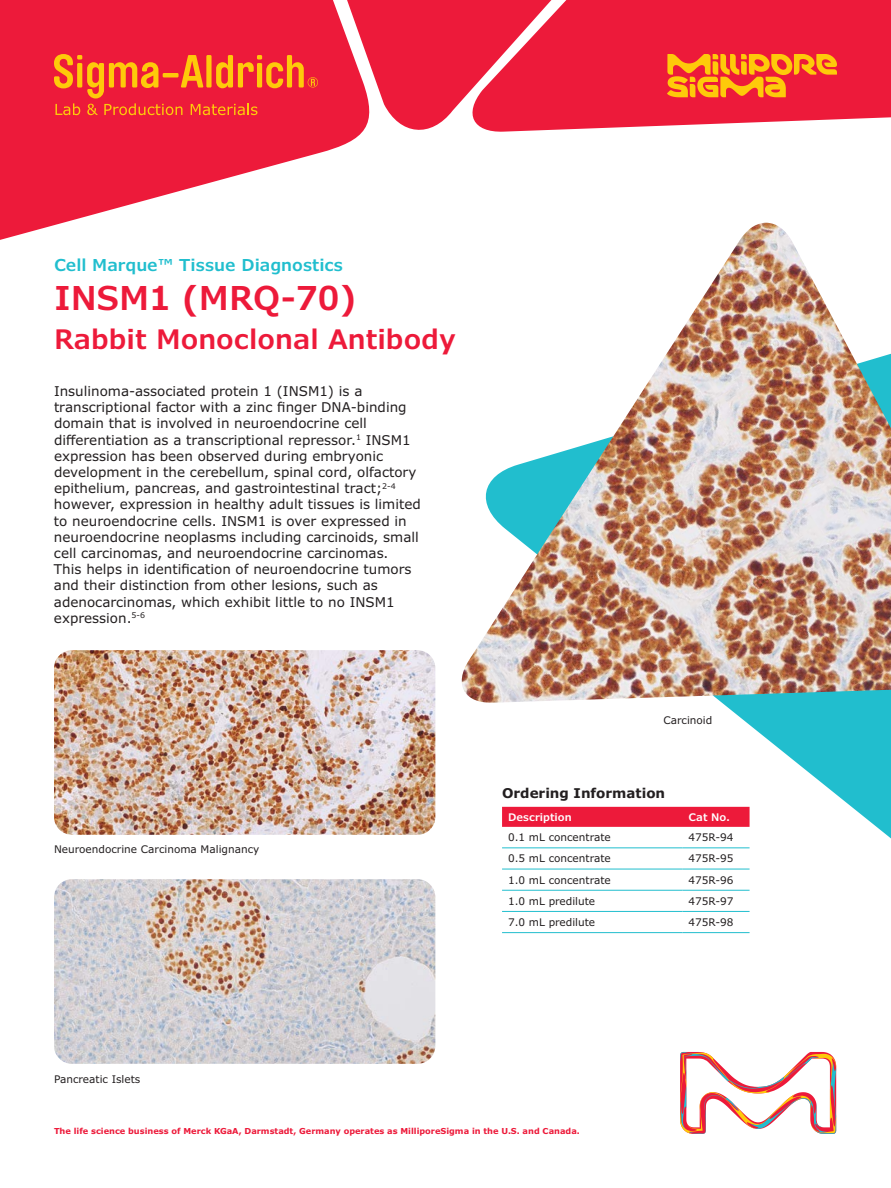
<style>
.page{position:relative;width:891px;height:1188px;background:#fff}
.page>*{position:absolute;margin:0;border:0;box-sizing:border-box;transform-origin:0 0}
.t1{font:600 33px "Verdana Pro";color:#ed1a3a}
.t2{font:600 27px "Verdana Pro";color:#ed1a3a}
.t3{font:600 16.5px "Verdana Pro";color:#21bece}
.t4{font:13.5px/16.2px "Verdana Pro";color:#231f20}
.t5{font:700 13.5px "Verdana Pro";color:#231f20}
.t6{font:10.5px "Verdana Pro";color:#231f20}
.t7{font:600 10.5px "Verdana Pro";color:#fff}
.t8{font:700 8.25px "Verdana Pro";color:#ed1a3a}
</style>
<div class="page">
<svg style="left:0;top:0;width:354px;height:240px;fill:#ed1a3a"></svg>
<svg style="left:882px;top:0;width:9px;height:118px"></svg>
<svg style="left:180px;top:0;width:702px;height:139px;background:#ef3854"></svg>
<svg style="left:680px;top:1052px;width:156px;height:82px"></svg>
<svg style="left:54px;top:54px;width:264px;height:61px;background:#f1462d"></svg>
<svg style="left:502px;top:704px;width:389px;height:230px"></svg>
<div style="left:502px;top:807px;width:248px;height:20px;background:#ed1a3a"></div>
<hr style="left:502px;top:848px;width:181px;height:1px;background:#21bece">
<hr style="left:502px;top:869px;width:181px;height:1px;background:#21bece">
<hr style="left:502px;top:890px;width:181px;height:1px;background:#21bece">
<hr style="left:502px;top:911px;width:181px;height:1px;background:#21bece">
<hr style="left:502px;top:932px;width:181px;height:1px;background:#21bece">
<hr style="left:683px;top:848px;width:67px;height:1px;background:#21bece">
<hr style="left:683px;top:869px;width:67px;height:1px;background:#21bece">
<hr style="left:683px;top:890px;width:67px;height:1px;background:#21bece">
<hr style="left:683px;top:911px;width:67px;height:1px;background:#21bece">
<hr style="left:683px;top:932px;width:67px;height:1px;background:#21bece">
<img style="left:461px;top:223px;width:430px;height:481px">
<img style="left:54px;top:650px;width:381px;height:185px">
<img style="left:54px;top:879px;width:381px;height:185px">
<svg style="left:667px;top:54px;width:170px;height:43px;background:#f57121"></svg>
<p class="t3" style="left:54px;top:254px;width:291px">Cell Marque™ Tissue Diagnostics</p>
<h1 class="t1" style="left:54px;top:276px;width:304px">INSM1 (MRQ-70)</h1>
<h2 class="t2" style="left:54px;top:321px;width:403px">Rabbit Monoclonal Antibody</h2>
<p class="t4" style="left:54px;top:383px;width:368px">Insulinoma-associated protein 1 (INSM1) is a transcriptional factor with a zinc finger DNA-binding domain that is involved in neuroendocrine cell differentiation as a transcriptional repressor.<sup>1</sup> INSM1 expression has been observed during embryonic development in the cerebellum, spinal cord, olfactory epithelium, pancreas, and gastrointestinal tract;<sup>2-4 </sup>however, expression in healthy adult tissues is limited to neuroendocrine cells. INSM1 is over expressed in neuroendocrine neoplasms including carcinoids, small cell carcinomas, and neuroendocrine carcinomas.<br>This helps in identification of neuroendocrine tumors and their distinction from other lesions, such as adenocarcinomas, which exhibit little to no INSM1 expression.<sup>5-6</sup></p>
<p class="t6" style="left:54px;top:843px;width:207px">Neuroendocrine Carcinoma Malignancy</p>
<p class="t6" style="left:663px;top:713px;width:50px">Carcinoid</p>
<p class="t5" style="left:502px;top:784px;width:165px">Ordering Information</p>
<p class="t7" style="left:508px;top:810px;width:65px">Description</p>
<p class="t7" style="left:689px;top:810px;width:43px">Cat No.</p>
<p class="t6" style="left:508px;top:831px;width:104px">0.1 mL concentrate</p>
<p class="t6" style="left:689px;top:831px;width:47px">475R-94</p>
<p class="t6" style="left:508px;top:852px;width:104px">0.5 mL concentrate</p>
<p class="t6" style="left:689px;top:852px;width:47px">475R-95</p>
<p class="t6" style="left:508px;top:873px;width:104px">1.0 mL concentrate</p>
<p class="t6" style="left:689px;top:873px;width:47px">475R-96</p>
<p class="t6" style="left:508px;top:894px;width:89px">1.0 mL predilute</p>
<p class="t6" style="left:689px;top:894px;width:47px">475R-97</p>
<p class="t6" style="left:508px;top:916px;width:89px">7.0 mL predilute</p>
<p class="t6" style="left:689px;top:916px;width:47px">475R-98</p>
<p class="t6" style="left:54px;top:1073px;width:88px">Pancreatic Islets</p>
<p class="t8" style="left:54px;top:1126px;width:527px">The life science business of Merck KGaA, Darmstadt, Germany operates as MilliporeSigma in the U.S. and Canada.</p>
</div>
